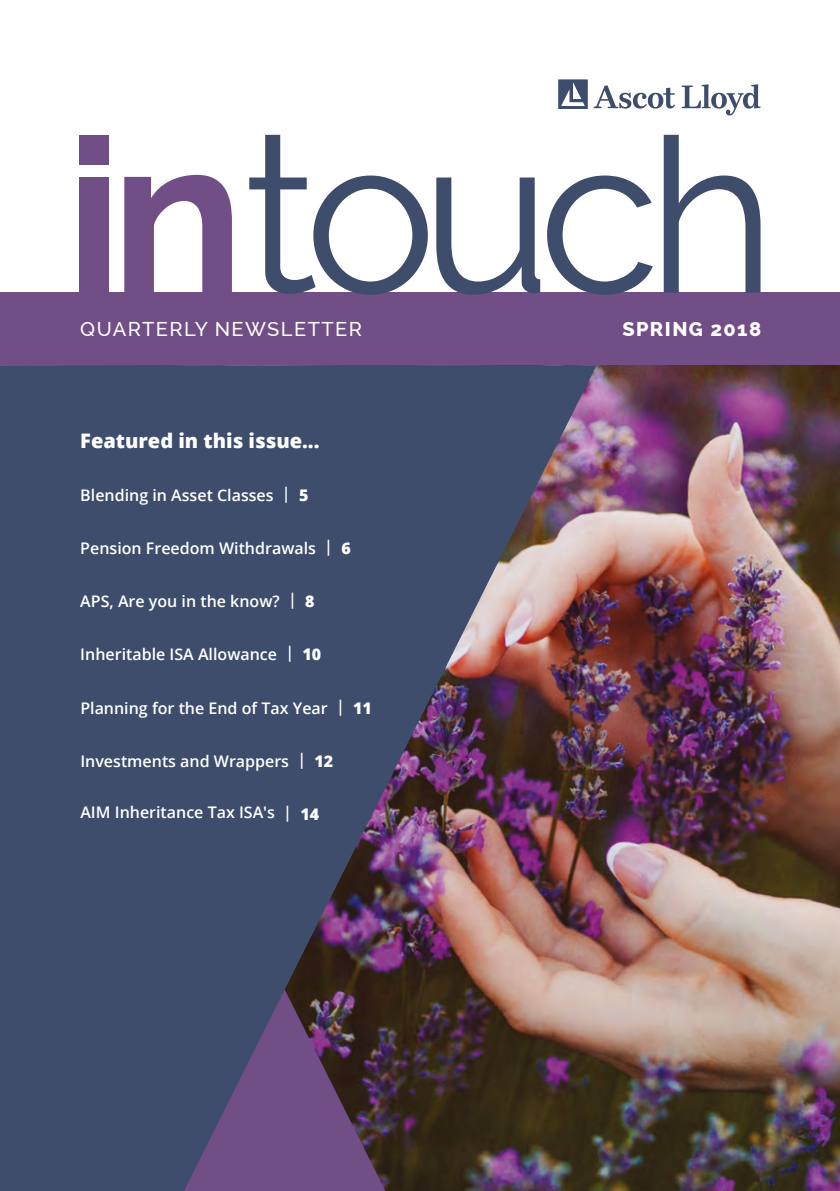
<style>
.page{position:relative;width:840px;height:1191px;background:#fff}
.page>*{position:absolute;margin:0;border:0;box-sizing:border-box;transform-origin:0 0}
.t1{font:800 20px "Open Sans";color:#fff}
.t2{font:500 20px "Raleway";letter-spacing:.07em;color:#fff}
.t3{font:800 20px "Raleway";letter-spacing:.07em;color:#fff}
.t4{font:600 16px "Open Sans";color:#fff}
.s1{font-weight:800}
</style>
<div class="page">
<img style="left:596px;top:365px;width:243px;height:826px">
<img style="left:0;top:365px;width:596px;height:826px">
<div style="left:0;top:292px;width:839px;height:73px;background:#724e86"></div>
<svg style="left:593px;top:84px;width:167px;height:31px"></svg>
<svg style="left:558px;top:79px;width:29px;height:30px"></svg>
<div style="left:79px;top:135px;width:30px;height:29px;background:#724e86"></div>
<div style="left:79px;top:177px;width:30px;height:117px;background:#724e86"></div>
<svg style="left:124px;top:175px;width:108px;height:117px"></svg>
<svg style="left:249px;top:135px;width:178px;height:160px"></svg>
<svg style="left:436px;top:177px;width:104px;height:118px"></svg>
<svg style="left:547px;top:175px;width:105px;height:120px"></svg>
<svg style="left:663px;top:135px;width:97px;height:157px"></svg>
<p class="t2" style="left:80px;top:317px;width:283px">QUARTERLY NEWSLETTER</p>
<p class="t3" style="left:622px;top:317px;width:140px">SPRING 2018</p>
<p class="t1" style="left:80px;top:426px;width:240px">Featured in this issue...</p>
<p class="t4" style="left:80px;top:484px;width:229px">Blending in Asset Classes | <span class="s1">5</span></p>
<p class="t4" style="left:80px;top:537px;width:272px">Pension Freedom Withdrawals | <span class="s1">6</span></p>
<p class="t4" style="left:80px;top:590px;width:235px">APS, Are you in the know? | <span class="s1">8</span></p>
<p class="t4" style="left:80px;top:643px;width:242px">Inheritable ISA Allowance | <span class="s1">10</span></p>
<p class="t4" style="left:80px;top:696px;width:293px">Planning for the End of Tax Year | <span class="s1">11</span></p>
<p class="t4" style="left:80px;top:749px;width:254px">Investments and Wrappers | <span class="s1">12</span></p>
<p class="t4" style="left:80px;top:800px;width:240px">AIM Inheritance Tax ISA's | <span class="s1">14</span></p>
</div>
